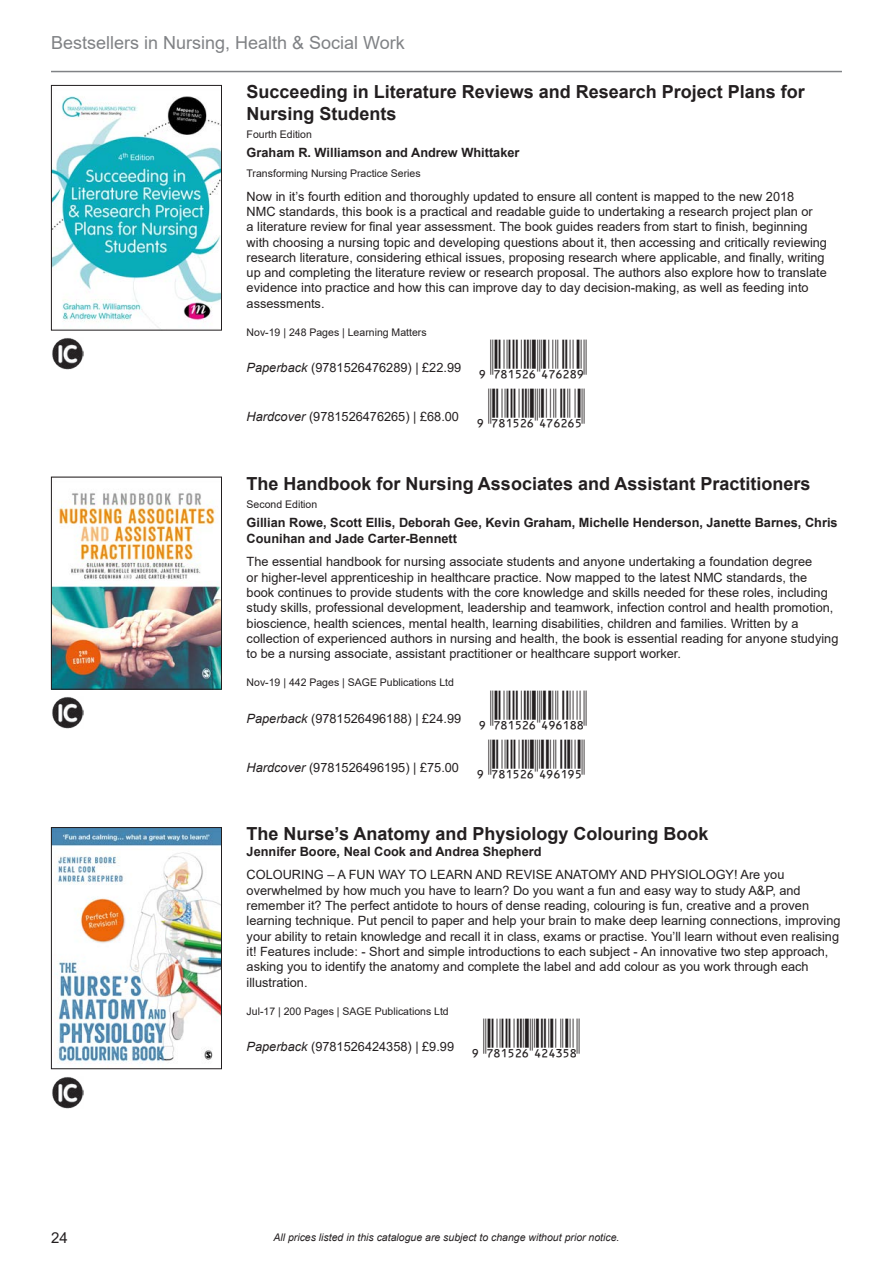
<style>
.page{position:relative;width:893px;height:1263px;background:#fff}
.page>*{position:absolute;margin:0;border:0;box-sizing:border-box;transform-origin:0 0}
.t1{font:39px "Ean Bwr P36 Tt";color:#231f20}
.t2{font:700 18px/21.6px "Arial";color:#231f20}
.t3{font:18px "Arial";color:#808285}
.t4{font:15px "Arial";color:#231f20}
.t5{font:12.75px/15.3px "Arial";color:#231f20}
.t6{font:700 12.75px/15.3px "Arial";color:#231f20}
.t7{font:10.5px "Arial";color:#231f20}
.t8{font:italic 10.5px "Arial";color:#231f20}
.s1{font-style:italic}
</style>
<div class="page">
<hr style="left:51px;top:71px;width:791px;height:1px;background:#808285">
<img style="left:53px;top:96px;width:167px;height:232px">
<div style="left:51px;top:85px;width:171px;height:245px;border:1px solid #231f20"></div>
<img style="left:52px;top:338px;width:32px;height:32px">
<img style="left:53px;top:492px;width:167px;height:196px">
<div style="left:51px;top:477px;width:171px;height:213px;border:1px solid #231f20"></div>
<img style="left:52px;top:697px;width:32px;height:32px">
<img style="left:53px;top:829px;width:167px;height:234px">
<div style="left:51px;top:827px;width:171px;height:242px;border:1px solid #231f20"></div>
<img style="left:52px;top:1077px;width:32px;height:31px">
<h2 class="t3" style="left:51px;top:30px;width:355px">Bestsellers in Nursing, Health &amp; Social Work</h2>
<h2 class="t2" style="left:247px;top:81px;width:560px">Succeeding in Literature Reviews and Research Project Plans for<br>Nursing Students</h2>
<p class="t7" style="left:247px;top:127px;width:67px">Fourth Edition</p>
<p class="t6" style="left:247px;top:145px;width:274px">Graham R. Williamson and Andrew Whittaker</p>
<p class="t7" style="left:247px;top:166px;width:176px">Transforming Nursing Practice Series</p>
<p class="t5" style="left:247px;top:188px;width:582px">Now in it’s fourth edition and thoroughly updated to ensure all content is mapped to the new 2018<br>NMC standards, this book is a practical and readable guide to undertaking a research project plan or<br>a literature review for final year assessment. The book guides readers from start to finish, beginning with choosing a nursing topic and developing questions about it, then accessing and critically reviewing research literature, considering ethical issues, proposing research where applicable, and finally, writing up and completing the literature review or research proposal. The authors also explore how to translate evidence into practice and how this can improve day to day decision-making, as well as feeding into assessments.</p>
<p class="t7" style="left:247px;top:325px;width:181px">Nov-19 | 248 Pages | Learning Matters</p>
<p class="t5" style="left:247px;top:360px;width:216px"><span class="s1">Paperback</span> (9781526476289) | £22.99</p>
<h1 class="t1" style="left:468px;top:340px;width:120px">,!7IB5C6-EHGCIJ!</h1>
<p class="t5" style="left:247px;top:409px;width:214px"><span class="s1">Hardcover</span> (9781526476265) | £68.00</p>
<h1 class="t1" style="left:466px;top:389px;width:120px">,!7IB5C6-EHGCGF!</h1>
<h2 class="t2" style="left:247px;top:473px;width:565px">The Handbook for Nursing Associates and Assistant Practitioners</h2>
<p class="t7" style="left:247px;top:497px;width:72px">Second Edition</p>
<p class="t6" style="left:247px;top:515px;width:592px">Gillian Rowe, Scott Ellis, Deborah Gee, Kevin Graham, Michelle Henderson, Janette Barnes, Chris<br>Counihan and Jade Carter-Bennett</p>
<p class="t5" style="left:247px;top:554px;width:593px">The essential handbook for nursing associate students and anyone undertaking a foundation degree<br>or higher-level apprenticeship in healthcare practice. Now mapped to the latest NMC standards, the<br>book continues to provide students with the core knowledge and skills needed for these roles, including study skills, professional development, leadership and teamwork, infection control and health promotion, bioscience, health sciences, mental health, learning disabilities, children and families. Written by a collection of experienced authors in nursing and health, the book is essential reading for anyone studying to be a nursing associate, assistant practitioner or healthcare support worker.</p>
<p class="t7" style="left:247px;top:675px;width:209px">Nov-19 | 442 Pages | SAGE Publications Ltd</p>
<p class="t5" style="left:247px;top:711px;width:216px"><span class="s1">Paperback</span> (9781526496188) | £24.99</p>
<h1 class="t1" style="left:468px;top:690px;width:120px">,!7IB5C6-EJGBII!</h1>
<p class="t5" style="left:247px;top:760px;width:214px"><span class="s1">Hardcover</span> (9781526496195) | £75.00</p>
<h1 class="t1" style="left:466px;top:739px;width:120px">,!7IB5C6-EJGBJF!</h1>
<h2 class="t2" style="left:247px;top:823px;width:463px">The Nurse’s Anatomy and Physiology Colouring Book</h2>
<p class="t6" style="left:247px;top:843px;width:296px">Jennifer Boore, Neal Cook and Andrea Shepherd</p>
<p class="t5" style="left:247px;top:867px;width:595px">COLOURING – A FUN WAY TO LEARN AND REVISE ANATOMY AND PHYSIOLOGY! Are you overwhelmed by how much you have to learn? Do you want a fun and easy way to study A&amp;P, and remember it? The perfect antidote to hours of dense reading, colouring is fun, creative and a proven learning technique. Put pencil to paper and help your brain to make deep learning connections, improving your ability to retain knowledge and recall it in class, exams or practise. You’ll learn without even realising it! Features include: - Short and simple introductions to each subject - An innovative two step approach, asking you to identify the anatomy and complete the label and add colour as you work through each illustration.</p>
<p class="t7" style="left:247px;top:1004px;width:204px">Jul-17 | 200 Pages | SAGE Publications Ltd</p>
<p class="t5" style="left:247px;top:1039px;width:209px"><span class="s1">Paperback</span> (9781526424358) | £9.99</p>
<h1 class="t1" style="left:461px;top:1019px;width:120px">,!7IB5C6-ECEDFI!</h1>
<p class="t4" style="left:51px;top:1227px;width:18px">24</p>
<p class="t8" style="left:273px;top:1231px;width:348px">All prices listed in this catalogue are subject to change without prior notice.</p>
</div>
